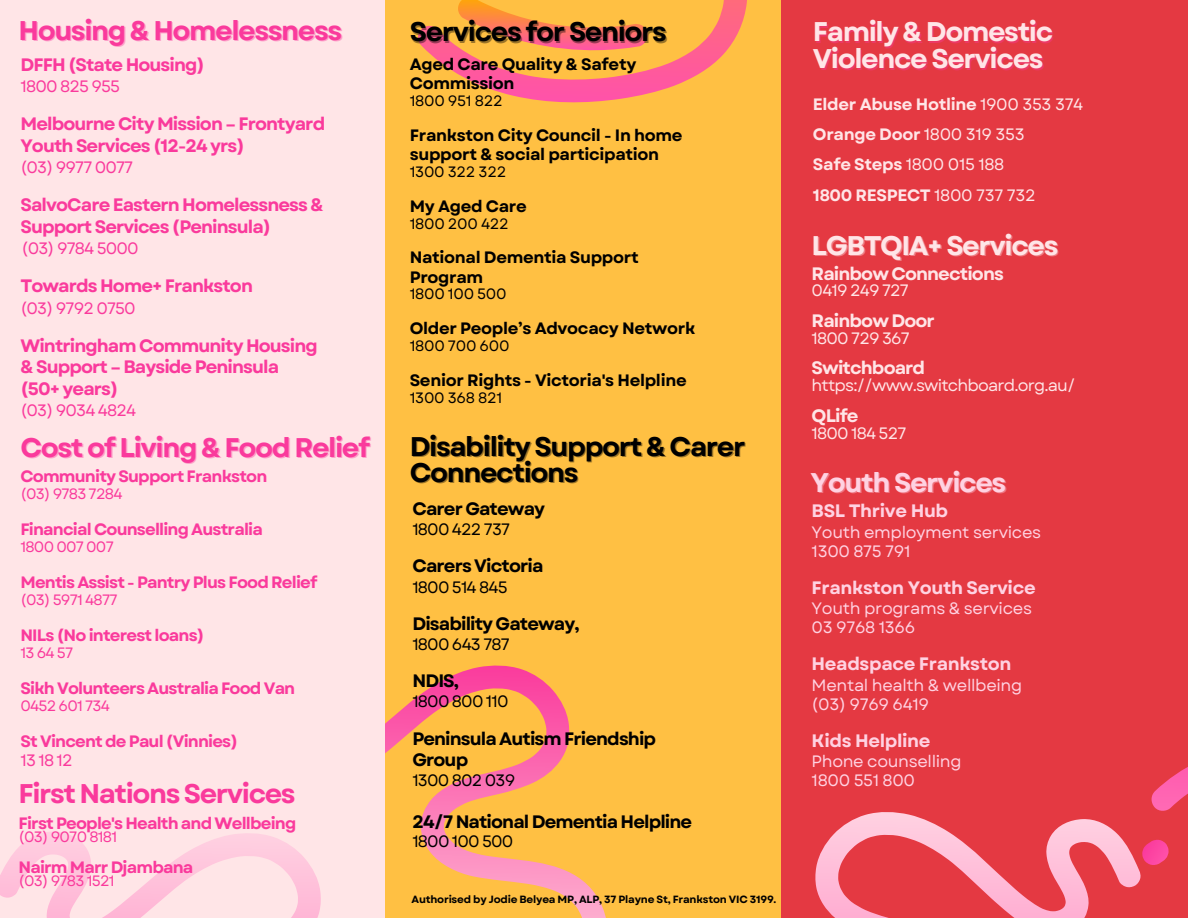
<style>
.page{position:relative;width:1188px;height:918px;background:#ffc043}
.page>*{position:absolute;margin:0;border:0;box-sizing:border-box;transform-origin:0 0}
.t1{font:700 27px "Garet";letter-spacing:-.05em;color:#fa3a9c}
.t2{font:700 27px "Garet";letter-spacing:-.05em;color:#000}
.t3{font:700 27px "Garet";letter-spacing:-.05em;color:#ffe5e7}
.t4{font:700 27px "Garet";letter-spacing:-.05em;color:#ffd2e2}
.t5{font:700 18px/21.3px "Garet";letter-spacing:-.05em;color:#fa3a9c}
.t6{font:700 18px/21.3px "Garet";letter-spacing:-.05em;color:#000}
.t7{font:700 18px "Garet";letter-spacing:-.02em;color:#ffd2e2}
.t8{font:700 18px "Garet";letter-spacing:-.05em;color:#ffe5e7}
.t9{font:700 16.5px/19.2px "Garet";letter-spacing:-.05em;color:#fa3a9c}
.t10{font:700 16.5px/19.2px "Garet";letter-spacing:-.02em;color:#000}
.t11{font:16.5px/19.2px "Garet";letter-spacing:-.02em;color:#ffd2e2}
.t12{font:700 16.5px "Garet";letter-spacing:-.02em;color:#ffe5e7}
.t13{font:16.5px "Garet";letter-spacing:-.05em;color:#ffe5e7}
.t14{font:16.5px "Garet";letter-spacing:-.05em;color:#000}
.t15{font:16.5px "Garet";letter-spacing:-.05em;color:#fa3a9c}
.t16{font:16.5px "Garet";letter-spacing:-.02em;color:#ffe5e7}
.t17{font:15px "Garet";letter-spacing:-.05em;color:#fa3a9c}
.t18{font:15px "Garet";letter-spacing:-.02em;color:#000}
.t19{font:700 10.5px "Garet";letter-spacing:-.02em;color:#000}
.s1{font-weight:400}
.s2{font-weight:700}
</style>
<div class="page">
<div style="left:781px;top:0;width:407px;height:918px;background:#e43942"></div>
<svg style="left:385px;top:665px;width:221px;height:253px"></svg>
<div style="left:0;top:0;width:385px;height:918px;background:#ffe5e7"></div>
<svg style="left:418px;top:0;width:329px;height:103px"></svg>
<svg style="left:0;top:832px;width:321px;height:86px"></svg>
<svg style="left:815px;top:767px;width:373px;height:151px"></svg>
<h3 class="t1" style="left:19px;top:11px;width:325px">Housing &amp; Homelessness</h3>
<h3 class="t5" style="left:20px;top:54px;width:186px">DFFH (State Housing)</h3>
<h3 class="t15" style="left:20px;top:74px;width:101px">1800 825 955</h3>
<h3 class="t5" style="left:20px;top:113px;width:306px">Melbourne City Mission – Frontyard<br>Youth Services (12-24 yrs)</h3>
<h3 class="t15" style="left:20px;top:155px;width:114px">(03) 9977 0077</h3>
<h3 class="t5" style="left:20px;top:194px;width:305px">SalvoCare Eastern Homelessness &amp;<br>Support Services (Peninsula)</h3>
<h3 class="t15" style="left:22px;top:236px;width:119px">(03) 9784 5000</h3>
<h3 class="t5" style="left:20px;top:275px;width:234px">Towards Home+ Frankston</h3>
<h3 class="t15" style="left:20px;top:296px;width:117px">(03) 9792 0750</h3>
<h3 class="t5" style="left:20px;top:335px;width:299px">Wintringham Community Housing</h3>
<h3 class="t5" style="left:20px;top:356px;width:260px">&amp; Support – Bayside Peninsula (50+ years)</h3>
<h3 class="t15" style="left:20px;top:398px;width:117px">(03) 9034 4824</h3>
<h3 class="t1" style="left:20px;top:428px;width:351px">Cost of Living &amp; Food Relief</h3>
<h3 class="t9" style="left:20px;top:467px;width:249px">Community Support Frankston</h3>
<h3 class="t17" style="left:20px;top:483px;width:104px">(03) 9783 7284</h3>
<h3 class="t9" style="left:20px;top:520px;width:244px">Financial Counselling Australia</h3>
<h3 class="t17" style="left:20px;top:536px;width:95px">1800 007 007</h3>
<p class="t9" style="left:20px;top:573px;width:299px">Mentis Assist - Pantry Plus Food Relief</p>
<p class="t17" style="left:20px;top:589px;width:99px">(03) 5971 4877</p>
<p class="t9" style="left:20px;top:626px;width:186px">NILs (No interest loans)</p>
<p class="t17" style="left:20px;top:642px;width:54px">13 64 57</p>
<h1 class="t9" style="left:20px;top:679px;width:276px">Sikh Volunteers Australia Food Van</h1>
<h1 class="t17" style="left:20px;top:695px;width:91px">0452 601 734</h1>
<h3 class="t9" style="left:20px;top:731px;width:219px">St Vincent de Paul (Vinnies)<br><span class="s1">13 18 12</span></h3>
<h3 class="t1" style="left:19px;top:774px;width:279px">First Nations Services</h3>
<p class="t9" style="left:19px;top:814px;width:279px">First People's Health and Wellbeing</p>
<p class="t17" style="left:19px;top:826px;width:100px">(03) 9070 8181</p>
<p class="t9" style="left:19px;top:857px;width:176px">Nairm Marr Djambana</p>
<p class="t17" style="left:19px;top:870px;width:98px">(03) 9783 1521</p>
<h1 class="t2" style="left:410px;top:13px;width:259px">Services for Seniors</h1>
<h3 class="t10" style="left:410px;top:55px;width:228px">Aged Care Quality &amp; Safety<br>Commission</h3>
<h3 class="t18" style="left:410px;top:90px;width:94px">1800 951 822</h3>
<h3 class="t10" style="left:410px;top:126px;width:274px">Frankston City Council - In home support &amp; social participation</h3>
<h3 class="t18" style="left:410px;top:161px;width:98px">1300 322 322</h3>
<h3 class="t10" style="left:410px;top:196px;width:119px">My Aged Care</h3>
<h3 class="t18" style="left:410px;top:213px;width:101px">1800 200 422</h3>
<h3 class="t10" style="left:410px;top:248px;width:231px">National Dementia Support<br>Program</h3>
<h3 class="t18" style="left:410px;top:283px;width:98px">1800 100 500</h3>
<h3 class="t10" style="left:410px;top:319px;width:287px">Older People’s Advocacy Network</h3>
<h3 class="t18" style="left:410px;top:335px;width:101px">1800 700 600</h3>
<h3 class="t10" style="left:410px;top:371px;width:278px">Senior Rights - Victoria's Helpline</h3>
<h1 class="t18" style="left:410px;top:387px;width:94px">1300 368 821</h1>
<h3 class="t2" style="left:410px;top:427px;width:337px">Disability Support &amp; Carer</h3>
<h3 class="t2" style="left:410px;top:453px;width:170px">Connections</h3>
<h1 class="t6" style="left:412px;top:498px;width:134px">Carer Gateway</h1>
<h1 class="t14" style="left:412px;top:518px;width:99px">1800 422 737</h1>
<h3 class="t6" style="left:412px;top:556px;width:133px">Carers Victoria</h3>
<h3 class="t14" style="left:412px;top:575px;width:97px">1800 514 845</h3>
<h3 class="t6" style="left:412px;top:613px;width:169px">Disability Gateway,</h3>
<h3 class="t14" style="left:412px;top:632px;width:99px">1800 643 787</h3>
<h3 class="t6" style="left:412px;top:670px;width:48px">NDIS,</h3>
<h3 class="t14" style="left:412px;top:690px;width:98px">1800 800 110</h3>
<h3 class="t6" style="left:412px;top:728px;width:245px">Peninsula Autism Friendship<br>Group</h3>
<h3 class="t14" style="left:412px;top:768px;width:104px">1300 802 039</h3>
<h1 class="t6" style="left:412px;top:811px;width:281px">24/7 National Dementia Helpline</h1>
<h1 class="t14" style="left:412px;top:829px;width:103px">1800 100 500</h1>
<h1 class="t19" style="left:412px;top:892px;width:366px">Authorised by Jodie Belyea MP, ALP, 37 Playne St, Frankston VIC 3199.</h1>
<h1 class="t3" style="left:813px;top:13px;width:242px">Family &amp; Domestic</h1>
<h3 class="t3" style="left:813px;top:40px;width:232px">Violence Services</h3>
<h3 class="t12" style="left:813px;top:92px;width:272px">Elder Abuse Hotline <span class="s1">1900 353 374</span></h3>
<h3 class="t12" style="left:813px;top:122px;width:213px">Orange Door <span class="s1">1800 319 353</span></h3>
<h2 class="t16" style="left:813px;top:153px;width:193px"><span class="s2">Safe Steps</span> 1800 015 188</h2>
<h3 class="t12" style="left:813px;top:183px;width:224px">1800 RESPECT <span class="s1">1800 737 732</span></h3>
<h1 class="t3" style="left:812px;top:226px;width:248px">LGBTQIA+ Services</h1>
<h3 class="t8" style="left:812px;top:260px;width:194px">Rainbow Connections</h3>
<h3 class="t13" style="left:812px;top:279px;width:99px">0419 249 727</h3>
<h3 class="t8" style="left:812px;top:308px;width:125px">Rainbow Door</h3>
<h3 class="t13" style="left:812px;top:326px;width:100px">1800 729 367</h3>
<p class="t8" style="left:812px;top:355px;width:115px">Switchboard</p>
<p class="t13" style="left:812px;top:373px;width:266px">https://www.switchboard.org.au/</p>
<p class="t8" style="left:812px;top:403px;width:48px">QLife</p>
<p class="t13" style="left:812px;top:422px;width:96px">1800 184 527</p>
<h3 class="t4" style="left:811px;top:463px;width:197px">Youth Services</h3>
<h3 class="t7" style="left:812px;top:498px;width:138px">BSL Thrive Hub</h3>
<h3 class="t11" style="left:812px;top:522px;width:231px">Youth employment services<br>1300 875 791</h3>
<h3 class="t7" style="left:812px;top:575px;width:226px">Frankston Youth Service</h3>
<h3 class="t11" style="left:812px;top:599px;width:222px">Youth programs &amp; services<br>03 9768 1366</h3>
<h3 class="t7" style="left:812px;top:651px;width:201px">Headspace Frankston</h3>
<h3 class="t11" style="left:812px;top:675px;width:212px">Mental health &amp; wellbeing (03) 9769 6419</h3>
<h3 class="t7" style="left:812px;top:728px;width:120px">Kids Helpline</h3>
<h3 class="t11" style="left:812px;top:752px;width:151px">Phone counselling</h3>
<p class="t11" style="left:812px;top:771px;width:105px">1800 551 800</p>
</div>
